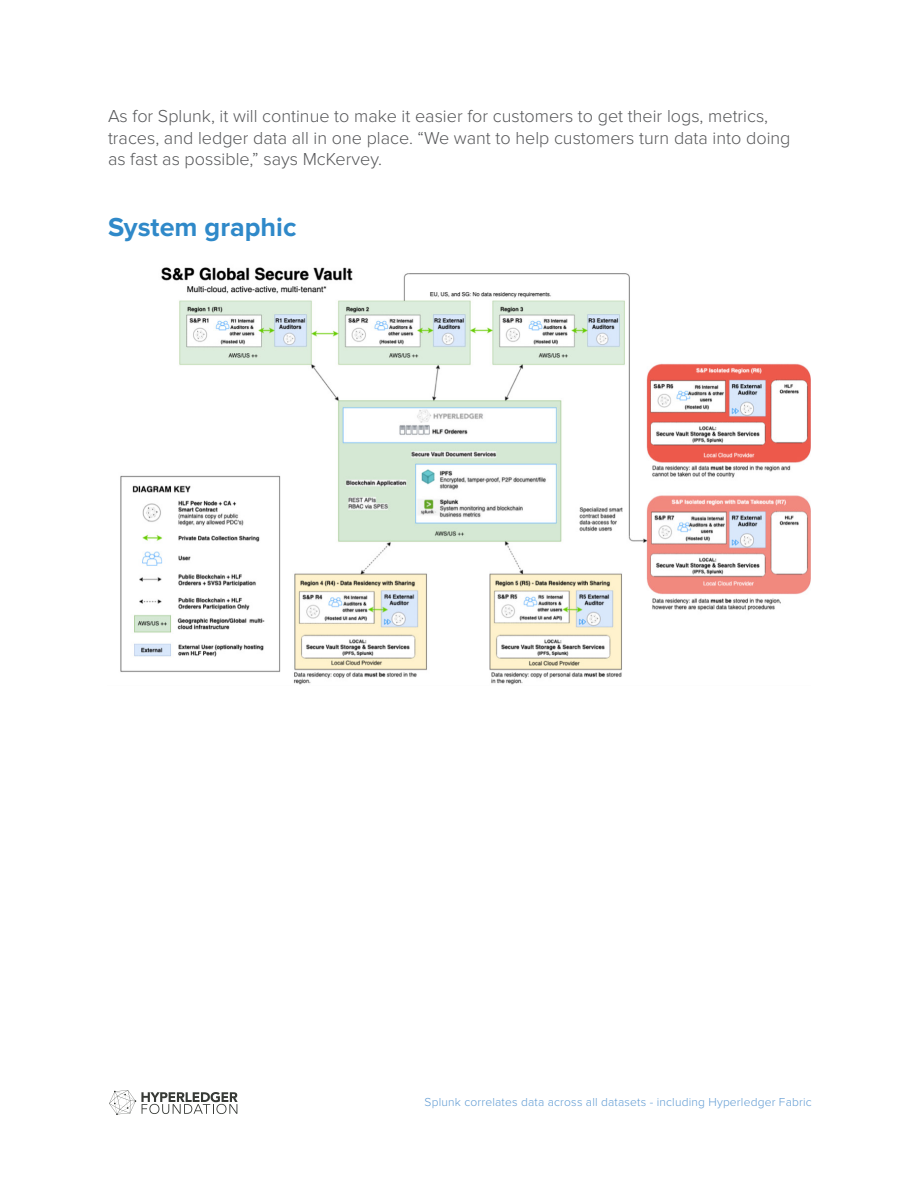
<style>
.page{position:relative;width:918px;height:1188px;background:#fff}
.page>*{position:absolute;margin:0;border:0;box-sizing:border-box;transform-origin:0 0}
.t1{font:700 27px "Proxima Nova";color:#2f89c9}
.t2{font:300 18px/21.6px "Proxima Nova";color:#57585a}
.t3{font:300 12px "Proxima Nova";letter-spacing:.015em;color:#609bd3}
</style>
<div class="page">
<svg style="left:109px;top:1090px;width:129px;height:25px"></svg>
<img style="left:120px;top:267px;width:690px;height:418px">
<p class="t2" style="left:108px;top:106px;width:684px">As for Splunk, it will continue to make it easier for customers to get their logs, metrics, traces, and ledger data all in one place. “We want to help customers turn data into doing as fast as possible,” says McKervey.</p>
<p class="t1" style="left:108px;top:215px;width:190px">System graphic</p>
<p class="t3" style="left:425px;top:1096px;width:389px">Splunk correlates data across all datasets - including Hyperledger Fabric</p>
</div>
